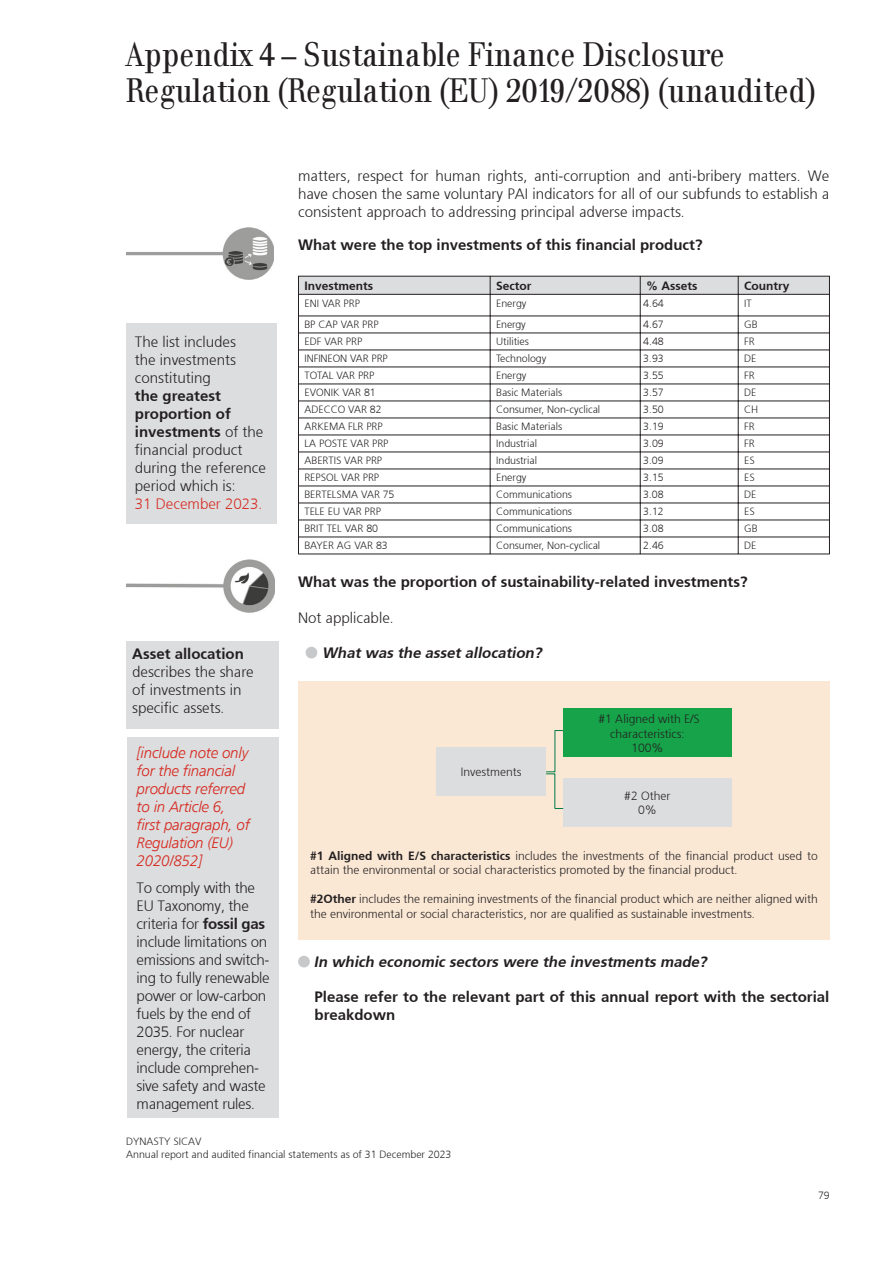
<style>
.page{position:relative;width:893px;height:1263px;background:#fff}
.page>*{position:absolute;margin:0;border:0;box-sizing:border-box;transform-origin:0 0}
.t1{font:33px/36px "UBS Headline";color:#231f20}
.t2{font:300 15px/18px "Frutiger 45";letter-spacing:-.02em;color:#231f20;text-align:justify}
.t3{font:300 15px/18px "Frutiger 45";color:#231f20}
.t4{font:300 15px/18px "Frutiger 45";color:#231f20}
.t5{font:italic 300 15px/18px "Frutiger 45";letter-spacing:-.01em;color:#d6281e}
.t6{font:italic 300 15px "Frutiger 45";color:#231f20}
.t7{font:300 15px "Frutiger 45";color:#d6281e}
.t8{font:300 12px/14.4px "Frutiger 45";color:#231f20}
.t9{font:300 12px "Frutiger 45";color:#231f20}
.t10{font:300 10.5px/13.5px "Frutiger 45";color:#231f20}
.s1{font-style:inherit}
</style>
<div class="page">
<svg style="left:298px;top:276px;width:532px;height:278px"></svg>
<hr style="left:298px;top:554px;width:440px;height:1px;background:#231f20">
<hr style="left:738px;top:554px;width:91px;height:1px;background:#231f20">
<svg style="left:305px;top:647px;width:12px;height:11px"></svg>
<div style="left:298px;top:681px;width:531px;height:258px;background:#fae8d5"></div>
<div style="left:436px;top:748px;width:110px;height:48px;background:#dcdddf"></div>
<div style="left:563px;top:709px;width:168px;height:48px;background:#16a349"></div>
<div style="left:563px;top:778px;width:168px;height:49px;background:#dcdddf"></div>
<hr style="left:554px;top:731px;width:1px;height:41px;background:#017a47">
<hr style="left:554px;top:774px;width:1px;height:34px;background:#017a47">
<svg style="left:546px;top:772px;width:9px;height:3px"></svg>
<svg style="left:298px;top:956px;width:12px;height:11px"></svg>
<img style="left:127px;top:228px;width:147px;height:52px">
<img style="left:127px;top:560px;width:148px;height:52px">
<div style="left:126px;top:323px;width:151px;height:201px;background:#dcdddf"></div>
<div style="left:126px;top:641px;width:152px;height:88px;background:#dcdddf"></div>
<div style="left:128px;top:737px;width:150px;height:381px;background:#dcdddf"></div>
<h1 class="t1" style="left:126px;top:37px;width:691px">Appendix 4 – Sustainable Finance Disclosure<br>Regulation (Regulation (EU) 2019/2088) (unaudited)</h1>
<h2 class="t2" style="left:135px;top:333px;width:102px">The list includes the investments constituting</h2>
<h2 class="t4" style="left:135px;top:387px;width:132px"><span class="s1">the greatest proportion of investments</span> of the financial product during the reference period which is:</h2>
<h2 class="t7" style="left:135px;top:495px;width:129px">31 December 2023.</h2>
<h2 class="t3" style="left:132px;top:644px;width:113px">Asset allocation</h2>
<h2 class="t4" style="left:132px;top:663px;width:123px">describes the share of investments in specific assets.</h2>
<h2 class="t5" style="left:137px;top:744px;width:115px">[include note only for the financial products referred to in Article 6, first paragraph, of<br>Regulation (EU)<br>2020/852]</h2>
<p class="t2" style="left:137px;top:879px;width:134px;text-align:left">To comply with the<br>EU Taxonomy, the criteria for <span class="s1">fossil gas </span>include limitations on emissions and switch&shy;ing to fully renewable power or low-carbon fuels by the end of<br>2035. For nuclear energy, the criteria include comprehen&shy;sive safety and waste management rules.</p>
<h2 class="t2" style="left:298px;top:167px;width:532px">matters, respect for human rights, anti-corruption and anti-bribery matters. We have chosen the same voluntary PAI indicators for all of our subfunds to establish a consistent approach to addressing principal adverse impacts.</h2>
<h2 class="t3" style="left:298px;top:236px;width:406px">What were the top investments of this financial product?</h2>
<p class="t9" style="left:304px;top:279px;width:70px">Investments</p>
<p class="t9" style="left:496px;top:279px;width:37px">Sector</p>
<p class="t9" style="left:646px;top:279px;width:53px">% Assets</p>
<p class="t9" style="left:744px;top:279px;width:47px">Country</p>
<p class="t10" style="left:304px;top:296px;width:57px">ENI VAR PRP</p>
<p class="t10" style="left:496px;top:296px;width:32px">Energy</p>
<p class="t10" style="left:643px;top:296px;width:22px">4.64</p>
<p class="t10" style="left:744px;top:296px;width:9px">IT</p>
<p class="t10" style="left:304px;top:318px;width:76px">BP CAP VAR PRP</p>
<p class="t10" style="left:496px;top:318px;width:31px">Energy</p>
<p class="t10" style="left:643px;top:318px;width:22px">4.67</p>
<p class="t10" style="left:744px;top:318px;width:15px">GB</p>
<p class="t10" style="left:304px;top:335px;width:59px">EDF VAR PRP</p>
<p class="t10" style="left:496px;top:335px;width:34px">Utilities</p>
<p class="t10" style="left:643px;top:335px;width:22px">4.48</p>
<p class="t10" style="left:744px;top:335px;width:12px">FR</p>
<p class="t10" style="left:304px;top:352px;width:85px">INFINEON VAR PRP</p>
<p class="t10" style="left:496px;top:352px;width:52px">Technology</p>
<p class="t10" style="left:643px;top:352px;width:22px">3.93</p>
<p class="t10" style="left:744px;top:352px;width:14px">DE</p>
<p class="t10" style="left:304px;top:369px;width:71px">TOTAL VAR PRP</p>
<p class="t10" style="left:496px;top:369px;width:32px">Energy</p>
<p class="t10" style="left:643px;top:369px;width:22px">3.55</p>
<p class="t10" style="left:744px;top:369px;width:12px">FR</p>
<p class="t10" style="left:304px;top:386px;width:73px">EVONIK VAR 81</p>
<p class="t10" style="left:496px;top:386px;width:67px">Basic Materials</p>
<p class="t10" style="left:643px;top:386px;width:22px">3.57</p>
<p class="t10" style="left:744px;top:386px;width:14px">DE</p>
<p class="t10" style="left:304px;top:403px;width:79px">ADECCO VAR 82</p>
<p class="t10" style="left:496px;top:403px;width:106px">Consumer, Non-cyclical</p>
<p class="t10" style="left:643px;top:403px;width:22px">3.50</p>
<p class="t10" style="left:744px;top:403px;width:16px">CH</p>
<p class="t10" style="left:304px;top:420px;width:80px">ARKEMA FLR PRP</p>
<p class="t10" style="left:496px;top:420px;width:67px">Basic Materials</p>
<p class="t10" style="left:643px;top:420px;width:22px">3.19</p>
<p class="t10" style="left:744px;top:420px;width:12px">FR</p>
<p class="t10" style="left:304px;top:437px;width:86px">LA POSTE VAR PRP</p>
<p class="t10" style="left:496px;top:437px;width:42px">Industrial</p>
<p class="t10" style="left:643px;top:437px;width:22px">3.09</p>
<p class="t10" style="left:744px;top:437px;width:12px">FR</p>
<p class="t10" style="left:304px;top:454px;width:79px">ABERTIS VAR PRP</p>
<p class="t10" style="left:496px;top:454px;width:42px">Industrial</p>
<p class="t10" style="left:643px;top:454px;width:22px">3.09</p>
<p class="t10" style="left:744px;top:454px;width:12px">ES</p>
<p class="t10" style="left:304px;top:471px;width:76px">REPSOL VAR PRP</p>
<p class="t10" style="left:496px;top:471px;width:32px">Energy</p>
<p class="t10" style="left:643px;top:471px;width:22px">3.15</p>
<p class="t10" style="left:744px;top:471px;width:12px">ES</p>
<p class="t10" style="left:304px;top:488px;width:91px">BERTELSMA VAR 75</p>
<p class="t10" style="left:496px;top:488px;width:77px">Communications</p>
<p class="t10" style="left:643px;top:488px;width:22px">3.08</p>
<p class="t10" style="left:744px;top:488px;width:14px">DE</p>
<p class="t10" style="left:304px;top:505px;width:78px">TELE EU VAR PRP</p>
<p class="t10" style="left:496px;top:505px;width:77px">Communications</p>
<p class="t10" style="left:643px;top:505px;width:22px">3.12</p>
<p class="t10" style="left:744px;top:505px;width:12px">ES</p>
<p class="t10" style="left:304px;top:522px;width:75px">BRIT TEL VAR 80</p>
<p class="t10" style="left:496px;top:522px;width:77px">Communications</p>
<p class="t10" style="left:643px;top:522px;width:22px">3.08</p>
<p class="t10" style="left:744px;top:522px;width:15px">GB</p>
<p class="t10" style="left:304px;top:539px;width:85px">BAYER AG VAR 83</p>
<p class="t10" style="left:496px;top:539px;width:106px">Consumer, Non-cyclical</p>
<p class="t10" style="left:643px;top:539px;width:22px">2.46</p>
<p class="t10" style="left:744px;top:539px;width:14px">DE</p>
<h2 class="t3" style="left:298px;top:573px;width:451px">What was the proportion of sustainability-related investments?</h2>
<h2 class="t4" style="left:298px;top:609px;width:97px">Not applicable.</h2>
<h2 class="t6" style="left:322px;top:644px;width:224px">What was the asset allocation?</h2>
<p class="t8" style="left:461px;top:765px;width:62px">Investments</p>
<p class="t8" style="left:598px;top:712px;width:102px;text-align:center">#1 Aligned with E/S characteristics:<br>100%</p>
<p class="t8" style="left:624px;top:789px;width:48px;text-align:center">#2 Other<br>0%</p>
<p class="t8" style="left:310px;top:849px;width:509px"><span class="s1">#1 Aligned with E/S characteristics</span> includes the investments of the financial product used to attain the environmental or social characteristics promoted by the financial product.</p>
<p class="t8" style="left:310px;top:892px;width:509px"><span class="s1">#2Other</span> includes the remaining investments of the financial product which are neither aligned with the environmental or social characteristics, nor are qualified as sustainable investments.</p>
<h2 class="t6" style="left:314px;top:953px;width:397px">In which economic sectors were the investments made?</h2>
<h2 class="t3" style="left:314px;top:988px;width:516px">Please refer to the relevant part of this annual report with the sectorial breakdown</h2>
<p class="t10" style="left:126px;top:1134px;width:326px">DYNASTY SICAV<br>Annual report and audited financial statements as of 31 December 2023</p>
<p class="t10" style="left:818px;top:1189px;width:13px">79</p>
</div>
